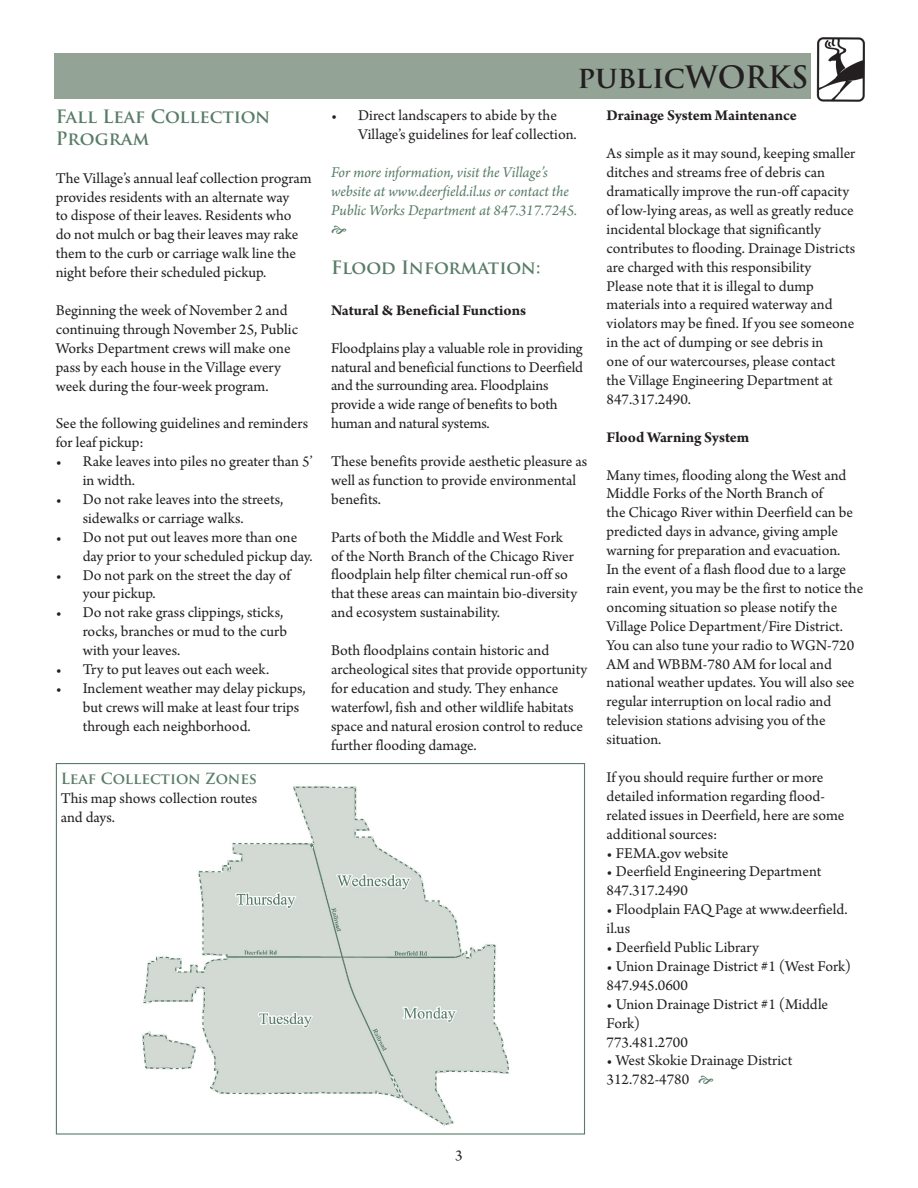
<style>
.page{position:relative;width:918px;height:1188px;background:#fff}
.page>*{position:absolute;margin:0;border:0;box-sizing:border-box;transform-origin:0 0}
.t1{font:700 30px "Trajan Pro";color:#231f20}
.t2{font:700 18px/21.6px "Trajan Pro";color:#587c68}
.t3{font:15.75px/18.9px "Arno Pro";color:#231f20}
.t4{font:italic 15.75px/18.9px "Arno Pro";letter-spacing:-.005em;color:#587c68}
.t5{font:700 15.75px "Arno Pro";letter-spacing:-.005em;color:#231f20}
.t6{font:700 15px "Trajan Pro";color:#587c68}
</style>
<div class="page">
<div style="left:54px;top:54px;width:756px;height:45px;background:#93a497"></div>
<img style="left:817px;top:37px;width:48px;height:65px">
<img style="left:142px;top:786px;width:367px;height:340px">
<p class="t2" style="left:56px;top:106px;width:216px">Fall Leaf Collection<br>Program</p>
<p class="t3" style="left:56px;top:169px;width:257px">The Village’s annual leaf collection program provides residents with an alternate way<br>to dispose of their leaves. Residents who<br>do not mulch or bag their leaves may rake them to the curb or carriage walk line the night before their scheduled pickup.</p>
<p class="t3" style="left:56px;top:302px;width:244px">Beginning the week of November 2 and continuing through November 25, Public Works Department crews will make one pass by each house in the Village every week during the four-week program.</p>
<p class="t3" style="left:56px;top:415px;width:254px">See the following guidelines and reminders for leaf pickup:</p>
<p class="t3" style="left:83px;top:453px;width:232px;text-indent:-27px">• Rake leaves into piles no greater than 5’ in width.</p>
<p class="t3" style="left:83px;top:491px;width:202px;text-indent:-27px">• Do not rake leaves into the streets, sidewalks or carriage walks.</p>
<p class="t3" style="left:83px;top:528px;width:232px;text-indent:-27px">• Do not put out leaves more than one day prior to your scheduled pickup day.</p>
<p class="t3" style="left:83px;top:566px;width:209px;text-indent:-27px">• Do not park on the street the day of your pickup.</p>
<p class="t3" style="left:83px;top:604px;width:206px;text-indent:-27px">• Do not rake grass clippings, sticks, rocks, branches or mud to the curb with your leaves.</p>
<p class="t3" style="left:56px;top:661px;width:215px">• Try to put leaves out each week.</p>
<p class="t3" style="left:83px;top:680px;width:225px;text-indent:-27px">• Inclement weather may delay pickups, but crews will make at least four trips through each neighborhood.</p>
<p class="t6" style="left:61px;top:769px;width:198px">Leaf Collection Zones</p>
<p class="t3" style="left:61px;top:789px;width:198px">This map shows collection routes and days.</p>
<h1 class="t1" style="left:577px;top:58px;width:233px">publicWORKS</h1>
<p class="t3" style="left:358px;top:107px;width:220px;text-indent:-27px">• Direct landscapers to abide by the<br>Village’s guidelines for leaf collection.</p>
<p class="t4" style="left:331px;top:164px;width:247px">For more information, visit the Village’s website at www.deerfield.il.us or contact the<br>Public Works Department at 847.317.7245.</p>
<p class="t2" style="left:331px;top:257px;width:211px">Flood Information:</p>
<p class="t5" style="left:331px;top:301px;width:197px">Natural &amp; Beneficial Functions</p>
<p class="t3" style="left:331px;top:339px;width:253px">Floodplains play a valuable role in providing natural and beneficial functions to Deerfield and the surrounding area. Floodplains provide a wide range of benefits to both human and natural systems.</p>
<p class="t3" style="left:331px;top:453px;width:258px">These benefits provide aesthetic pleasure as well as function to provide environmental benefits.</p>
<p class="t3" style="left:331px;top:528px;width:248px">Parts of both the Middle and West Fork of the North Branch of the Chicago River floodplain help filter chemical run-off so that these areas can maintain bio-diversity and ecosystem sustainability.</p>
<p class="t3" style="left:331px;top:642px;width:258px">Both floodplains contain historic and archeological sites that provide opportunity for education and study. They enhance waterfowl, fish and other wildlife habitats space and natural erosion control to reduce further flooding damage.</p>
<p class="t5" style="left:607px;top:107px;width:192px">Drainage System Maintenance</p>
<p class="t3" style="left:607px;top:145px;width:250px">As simple as it may sound, keeping smaller ditches and streams free of debris can dramatically improve the run-off capacity of low-lying areas, as well as greatly reduce incidental blockage that significantly contributes to flooding. Drainage Districts are charged with this responsibility<br>Please note that it is illegal to dump materials into a required waterway and violators may be fined. If you see someone in the act of dumping or see debris in<br>one of our watercourses, please contact the Village Engineering Department at 847.317.2490.</p>
<p class="t5" style="left:607px;top:428px;width:144px">Flood Warning System</p>
<p class="t3" style="left:607px;top:466px;width:258px">Many times, flooding along the West and Middle Forks of the North Branch of<br>the Chicago River within Deerfield can be predicted days in advance, giving ample warning for preparation and evacuation.<br>In the event of a flash flood due to a large rain event, you may be the first to notice the oncoming situation so please notify the Village Police Department/Fire District.<br>You can also tune your radio to WGN-720<br>AM and WBBM-780 AM for local and national weather updates. You will also see regular interruption on local radio and television stations advising you of the situation.</p>
<p class="t3" style="left:607px;top:769px;width:239px">If you should require further or more detailed information regarding flood&shy;related issues in Deerfield, here are some additional sources:</p>
<p class="t3" style="left:607px;top:844px;width:123px">• FEMA.gov website</p>
<p class="t3" style="left:607px;top:863px;width:216px">• Deerfield Engineering Department<br>847.317.2490</p>
<p class="t3" style="left:607px;top:901px;width:243px">• Floodplain FAQ Page at www.deerfield. il.us</p>
<p class="t3" style="left:607px;top:939px;width:154px">• Deerfield Public Library</p>
<p class="t3" style="left:607px;top:958px;width:246px">• Union Drainage District #1 (West Fork)<br>847.945.0600</p>
<p class="t3" style="left:607px;top:995px;width:223px">• Union Drainage District #1 (Middle<br>Fork)<br>773.481.2700</p>
<p class="t3" style="left:607px;top:1052px;width:187px">• West Skokie Drainage District<br>312.782-4780</p>
<p class="t3" style="left:455px;top:1146px;width:9px">3</p>
</div>
